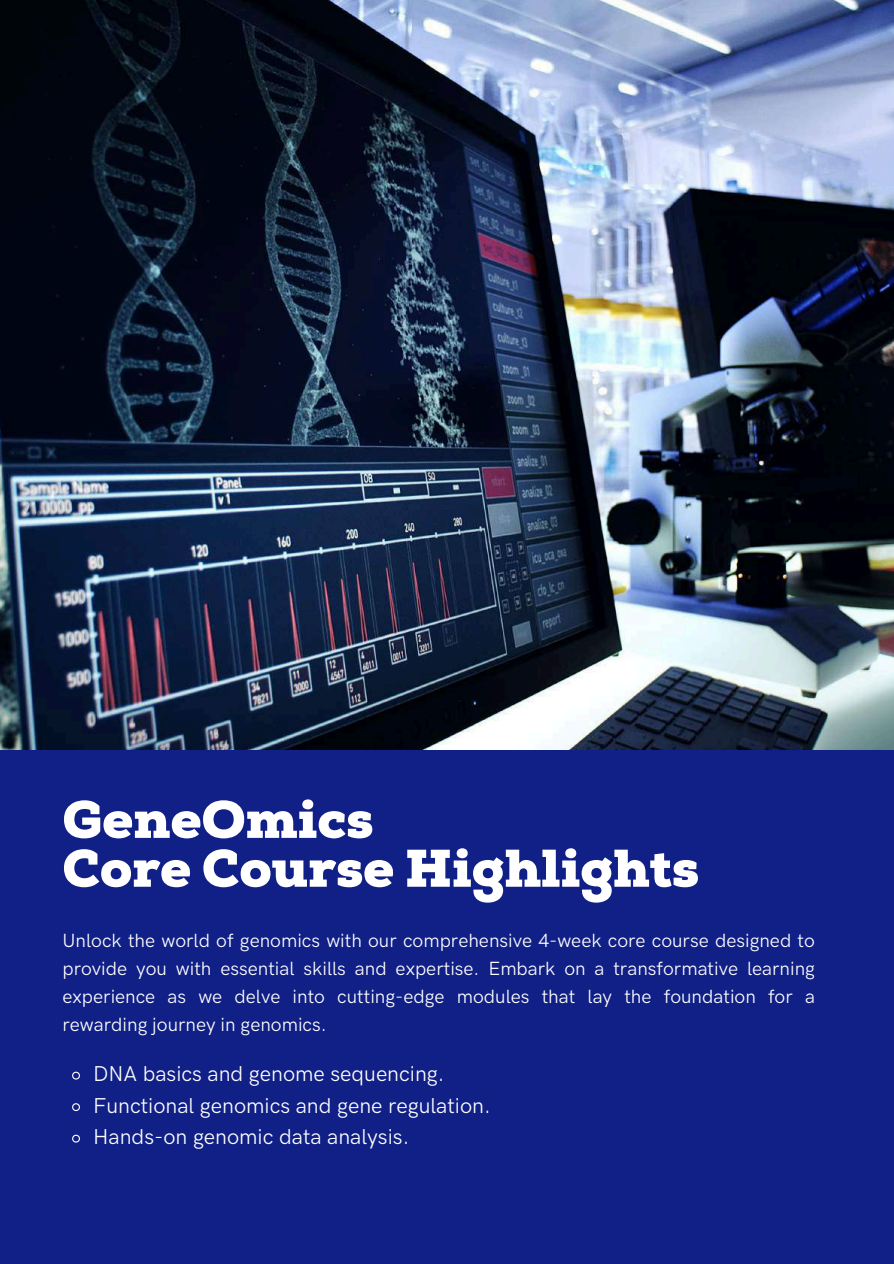
<style>
.page{position:relative;width:894px;height:1264px;background:#fff}
.page>*{position:absolute;margin:0;border:0;box-sizing:border-box;transform-origin:0 0}
.t1{font:900 52.95px/48.9px "Nexa Slab";color:#fff}
.t2{font:21.6px/31.5px "HK Grotesk Pro";color:#fff}
.t3{font:19.2px/28.2px "HK Grotesk Pro";color:#fff;text-align:justify}
</style>
<div class="page">
<div style="left:0;top:0;width:893px;height:1263px;background:#112087"></div>
<img style="left:0;top:0;width:893px;height:749px">
<svg style="left:72px;top:1071px;width:8px;height:9px"></svg>
<svg style="left:72px;top:1103px;width:8px;height:8px"></svg>
<svg style="left:72px;top:1134px;width:8px;height:9px"></svg>
<h1 class="t1" style="left:62px;top:796px;width:638px">GeneOmics<br>Core Course Highlights</h1>
<p class="t3" style="left:62px;top:926px;width:753px">Unlock the world of genomics with our comprehensive 4-week core course designed to provide you with essential skills and expertise. Embark on a transformative learning experience as we delve into cutting-edge modules that lay the foundation for a rewarding journey in genomics.</p>
<p class="t2" style="left:93px;top:1058px;width:399px">DNA basics and genome sequencing.<br>Functional genomics and gene regulation.<br>Hands-on genomic data analysis.</p>
</div>
